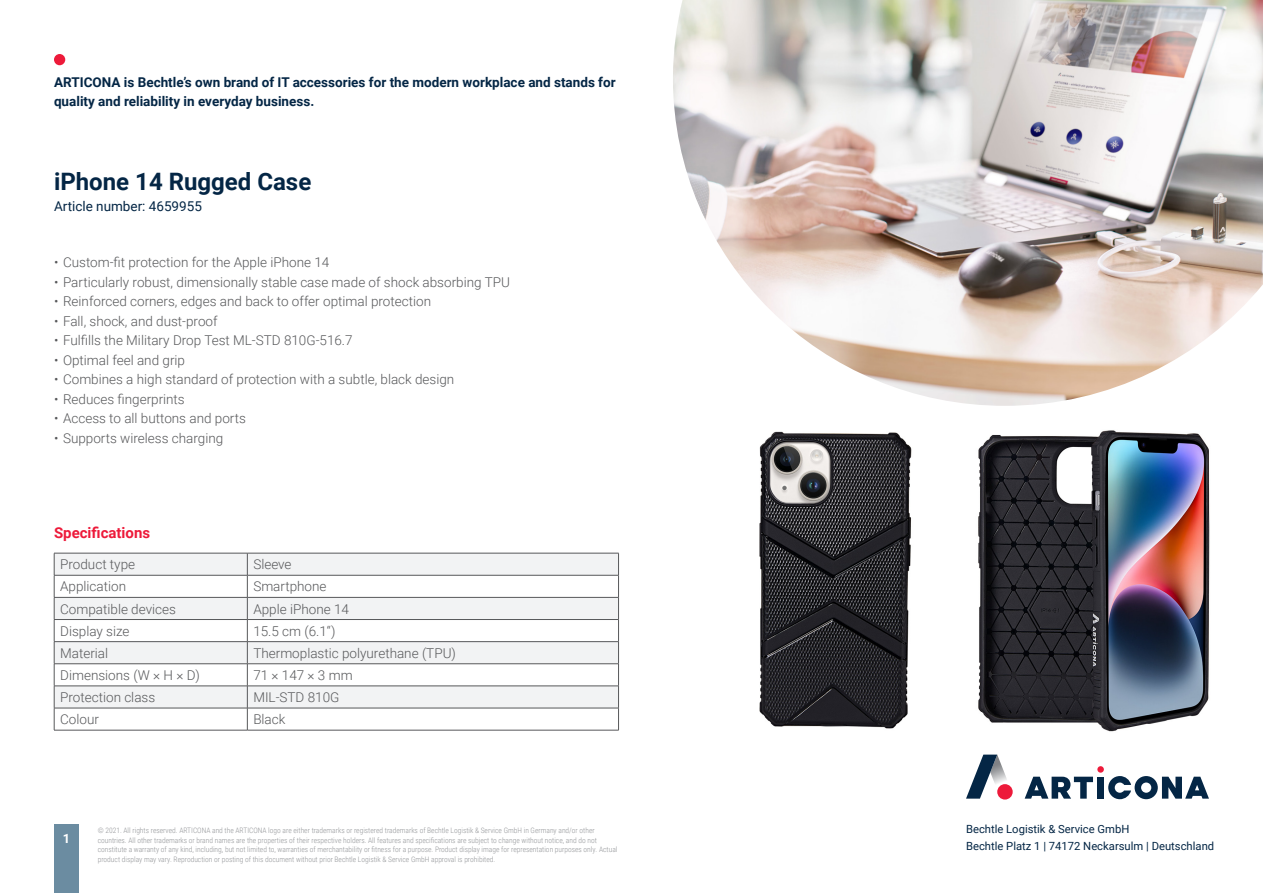
<style>
.page{position:relative;width:1263px;height:893px;background:#fff}
.page>*{position:absolute;margin:0;border:0;box-sizing:border-box;transform-origin:0 0}
.t1{font:700 24px "Roboto";color:#042645}
.t2{font:700 15px "Roboto";color:#ed1a3a}
.t3{font:300 13.5px "Roboto";color:#57585a}
.t4{font:700 13.5px/19.5px "Roboto";color:#042645}
.t5{font:13.5px "Roboto";color:#042645}
.t6{font:700 12.75px "Roboto";color:#fff}
.t7{font:11.25px/16.5px "Roboto";color:#042645}
.t8{font:300 7.5px/9.8px "Roboto Condensed";color:#939598}
</style>
<div class="page">
<img style="left:978px;top:430px;width:232px;height:302px">
<img style="left:759px;top:431px;width:153px;height:298px">
<div style="left:54px;top:825px;width:25px;height:68px;background:#6b8ca1"></div>
<div style="left:54px;top:54px;width:11px;height:11px;background:#ed1a3a;border-radius:50%"></div>
<div style="left:1097px;top:766px;width:7px;height:7px;background:#ed1a3a;border-radius:50%"></div>
<svg style="left:1025px;top:777px;width:68px;height:22px"></svg>
<div style="left:1097px;top:777px;width:7px;height:22px;background:#042645"></div>
<svg style="left:1108px;top:776px;width:101px;height:23px"></svg>
<svg style="left:966px;top:755px;width:47px;height:44px"></svg>
<div style="left:997px;top:784px;width:16px;height:15px;background:#ed1a3a;border-radius:50%"></div>
<img style="left:673px;top:0;width:590px;height:406px">
<svg style="left:54px;top:553px;width:565px;height:177px"></svg>
<hr style="left:54px;top:730px;width:193px;height:1px;background:#57585a">
<hr style="left:247px;top:730px;width:372px;height:1px;background:#57585a">
<p class="t4" style="left:54px;top:72px;width:563px">ARTICONA is Bechtle’s own brand of IT accessories for the modern workplace and stands for quality and reliability in everyday business.</p>
<h1 class="t1" style="left:54px;top:165px;width:259px">iPhone 14 Rugged Case</h1>
<p class="t5" style="left:54px;top:197px;width:149px">Article number: 4659955</p>
<p class="t3" style="left:54px;top:253px;width:277px">• Custom-fit protection for the Apple iPhone 14</p>
<p class="t3" style="left:54px;top:273px;width:457px">• Particularly robust, dimensionally stable case made of shock absorbing TPU</p>
<p class="t3" style="left:54px;top:292px;width:379px">• Reinforced corners, edges and back to offer optimal protection</p>
<p class="t3" style="left:54px;top:312px;width:165px">• Fall, shock, and dust-proof</p>
<p class="t3" style="left:54px;top:331px;width:300px">• Fulfills the Military Drop Test ML-STD 810G-516.7</p>
<p class="t3" style="left:54px;top:351px;width:133px">• Optimal feel and grip</p>
<p class="t3" style="left:54px;top:370px;width:402px">• Combines a high standard of protection with a subtle, black design</p>
<p class="t3" style="left:54px;top:390px;width:132px">• Reduces fingerprints</p>
<p class="t3" style="left:54px;top:409px;width:193px">• Access to all buttons and ports</p>
<p class="t3" style="left:54px;top:429px;width:171px">• Supports wireless charging</p>
<p class="t2" style="left:54px;top:523px;width:98px">Specifications</p>
<p class="t3" style="left:60px;top:555px;width:76px">Product type</p>
<p class="t3" style="left:253px;top:555px;width:40px">Sleeve</p>
<p class="t3" style="left:60px;top:577px;width:67px">Application</p>
<p class="t3" style="left:253px;top:577px;width:75px">Smartphone</p>
<p class="t3" style="left:60px;top:599px;width:117px">Compatible devices</p>
<p class="t3" style="left:253px;top:599px;width:97px">Apple iPhone 14</p>
<p class="t3" style="left:60px;top:621px;width:71px">Display size</p>
<p class="t3" style="left:253px;top:621px;width:84px">15.5 cm (6.1“)</p>
<p class="t3" style="left:60px;top:643px;width:50px">Material</p>
<p class="t3" style="left:253px;top:643px;width:204px">Thermoplastic polyurethane (TPU)</p>
<p class="t3" style="left:60px;top:666px;width:141px">Dimensions (W × H × D)</p>
<p class="t3" style="left:253px;top:666px;width:101px">71 × 147 × 3 mm</p>
<p class="t3" style="left:60px;top:688px;width:97px">Protection class</p>
<p class="t3" style="left:253px;top:688px;width:88px">MIL-STD 810G</p>
<p class="t3" style="left:60px;top:710px;width:40px">Colour</p>
<p class="t3" style="left:253px;top:710px;width:34px">Black</p>
<p class="t6" style="left:63px;top:829px;width:9px">1</p>
<p class="t7" style="left:966px;top:821px;width:250px">Bechtle Logistik &amp; Service GmbH<br>Bechtle Platz 1 | 74172 Neckarsulm | Deutschland</p>
<p class="t8" style="left:98px;top:825px;width:521px">© 2021. All rights reserved. ARTICONA and the ARTICONA logo are either trademarks or registered trademarks of Bechtle Logistik &amp; Service GmbH in Germany and/or other countries. All other trademarks or brand names are the properties of their respective holders. All features and specifications are subject to change without notice, and do not constitute a warranty of any kind, including, but not limited to, warranties of merchantability or fitness for a purpose. Product display image for representation purposes only. Actual product display may vary. Reproduction or posting of this document without prior Bechtle Logistik &amp; Service GmbH approval is prohibited.</p>
</div>
